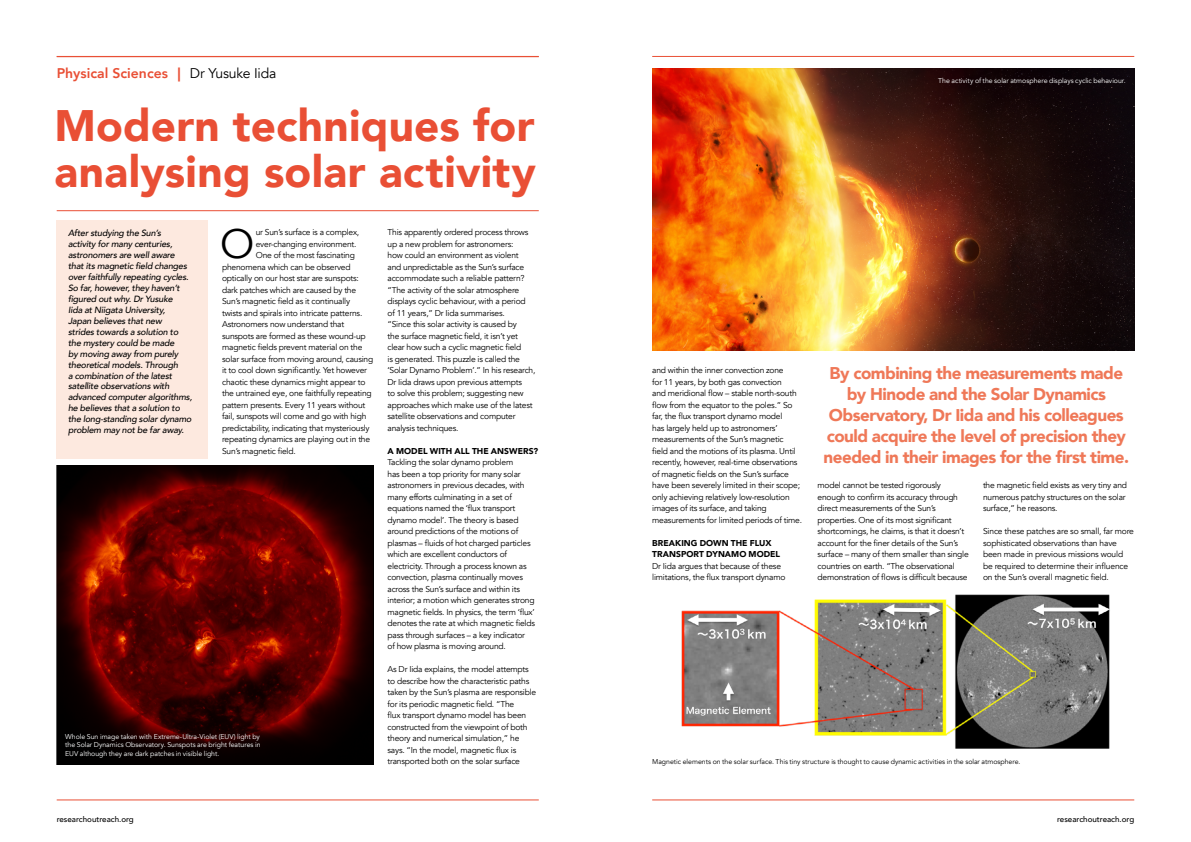
<style>
.page{position:relative;width:1191px;height:842px;background:#fff}
.page>*{position:absolute;margin:0;border:0;box-sizing:border-box;transform-origin:0 0}
.t1{font:900 44px/46px "Avenir";letter-spacing:.005em;color:#e94f35}
.t2{font:41px "Avenir";color:#000}
.t3{font:900 17px/21px "Avenir";letter-spacing:-.03em;color:#ef7858;text-align:center}
.t4{font:800 14px "Avenir";color:#e94f35}
.t5{font:italic 500 9px/11px "Avenir";letter-spacing:-.02em;color:#000}
.t6{font:8.5px/11.5px "Avenir";letter-spacing:-.025em;color:#000}
.t7{font:900 8.5px/11.5px "Avenir";letter-spacing:.005em;color:#000}
.t8{font:500 8px "Avenir";color:#000}
.t9{font:7px/8.5px "Avenir";letter-spacing:-.005em;color:#fff;text-align:justify}
.t10{font:7px "Avenir";letter-spacing:-.005em;color:#000}
.s1{font-weight:900}
.s2{font-weight:400;color:#000}
</style>
<div class="page">
<img style="left:652px;top:68px;width:482px;height:282px">
<hr style="left:57px;top:800px;width:482px;height:1px;background:#e94f35">
<hr style="left:652px;top:800px;width:482px;height:1px;background:#e94f35">
<hr style="left:652px;top:56px;width:482px;height:1px;background:#e94f35">
<div style="left:57px;top:220px;width:151px;height:239px;background:#fde9df"></div>
<hr style="left:57px;top:210px;width:482px;height:1px;background:#e94f35">
<hr style="left:57px;top:56px;width:482px;height:1px;background:#e94f35">
<img style="left:681px;top:594px;width:429px;height:154px">
<img style="left:57px;top:465px;width:317px;height:299px">
<h3 class="t4" style="left:57px;top:63px;width:221px">Physical Sciences <span class="s1">︱</span> <span class="s2">Dr Yusuke Iida</span></h3>
<h1 class="t1" style="left:55px;top:101px;width:483px">Modern techniques for analysing solar activity</h1>
<p class="t5" style="left:68px;top:227px;width:126px">After studying the Sun’s<br>activity for many centuries, astronomers are well aware that its magnetic field changes over faithfully repeating cycles.<br>So far, however, they haven’t figured out why. Dr Yusuke<br>Iida at Niigata University,<br>Japan believes that new<br>strides towards a solution to the mystery could be made<br>by moving away from purely theoretical models. Through<br>a combination of the latest satellite observations with advanced computer algorithms, he believes that a solution to the long-standing solar dynamo problem may not be far away.</p>
<h2 class="t2" style="left:220px;top:220px;width:36px">O</h2>
<p class="t6" style="left:256px;top:227px;width:105px">ur Sun’s surface is a complex,</p>
<p class="t6" style="left:387px;top:227px;width:149px">This apparently ordered process throws up a new problem for astronomers:<br>how could an environment as violent<br>and unpredictable as the Sun’s surface accommodate such a reliable pattern? “The activity of the solar atmosphere displays cyclic behaviour, with a period<br>of 11 years,” Dr Iida summarises.<br>“Since this solar activity is caused by<br>the surface magnetic field, it isn’t yet clear how such a cyclic magnetic field<br>is generated. This puzzle is called the ‘Solar Dynamo Problem’.” In his research, Dr Iida draws upon previous attempts<br>to solve this problem; suggesting new approaches which make use of the latest satellite observations and computer analysis techniques.</p>
<p class="t7" style="left:387px;top:445px;width:152px">A MODEL WITH ALL THE ANSWERS?</p>
<p class="t6" style="left:387px;top:457px;width:149px">Tackling the solar dynamo problem<br>has been a top priority for many solar astronomers in previous decades, with many efforts culminating in a set of equations named the ‘flux transport dynamo model’. The theory is based around predictions of the motions of plasmas – fluids of hot charged particles which are excellent conductors of electricity. Through a process known as convection, plasma continually moves across the Sun’s surface and within its interior; a motion which generates strong magnetic fields. In physics, the term ‘flux’ denotes the rate at which magnetic fields pass through surfaces – a key indicator<br>of how plasma is moving around.</p>
<p class="t6" style="left:387px;top:664px;width:150px">As Dr Iida explains, the model attempts to describe how the characteristic paths taken by the Sun’s plasma are responsible for its periodic magnetic field. “The<br>flux transport dynamo model has been constructed from the viewpoint of both theory and numerical simulation,” he says. “In the model, magnetic flux is transported both on the solar surface</p>
<p class="t6" style="left:256px;top:238px;width:102px">ever-changing environment.</p>
<p class="t6" style="left:256px;top:250px;width:101px">One of the most fascinating</p>
<p class="t6" style="left:222px;top:261px;width:130px">phenomena which can be observed</p>
<p class="t6" style="left:222px;top:273px;width:138px">optically on our host star are sunspots:</p>
<p class="t6" style="left:222px;top:284px;width:136px">dark patches which are caused by the</p>
<p class="t6" style="left:222px;top:296px;width:130px">Sun’s magnetic field as it continually</p>
<p class="t6" style="left:222px;top:307px;width:142px">twists and spirals into intricate patterns.</p>
<p class="t6" style="left:222px;top:319px;width:124px">Astronomers now understand that</p>
<p class="t6" style="left:222px;top:330px;width:145px">sunspots are formed as these wound-up</p>
<p class="t6" style="left:222px;top:342px;width:142px">magnetic fields prevent material on the</p>
<p class="t6" style="left:222px;top:353px;width:153px">solar surface from moving around, causing</p>
<p class="t6" style="left:222px;top:365px;width:146px">it to cool down significantly. Yet however</p>
<p class="t6" style="left:222px;top:376px;width:145px">chaotic these dynamics might appear to</p>
<p class="t6" style="left:222px;top:388px;width:151px">the untrained eye, one faithfully repeating</p>
<p class="t6" style="left:222px;top:399px;width:145px">pattern presents. Every 11 years without</p>
<p class="t6" style="left:222px;top:411px;width:146px">fail, sunspots will come and go with high</p>
<p class="t6" style="left:222px;top:422px;width:149px">predictability, indicating that mysteriously</p>
<p class="t6" style="left:222px;top:434px;width:150px">repeating dynamics are playing out in the</p>
<p class="t6" style="left:222px;top:445px;width:75px">Sun’s magnetic field.</p>
<p class="t9" style="left:65px;top:732px;width:197px">Whole Sun image taken with Extreme-Ultra-Violet (EUV) light by the Solar Dynamics Observatory. Sunspots are bright features in EUV although they are dark patches in visible light.</p>
<p class="t9" style="left:938px;top:77px;width:189px">The activity of the solar atmosphere displays cyclic behaviour.</p>
<p class="t6" style="left:652px;top:365px;width:151px">and within the inner convection zone<br>for 11 years, by both gas convection<br>and meridional flow – stable north-south flow from the equator to the poles.” So far, the flux transport dynamo model<br>has largely held up to astronomers’ measurements of the Sun’s magnetic<br>field and the motions of its plasma. Until recently, however, real-time observations of magnetic fields on the Sun’s surface have been severely limited in their scope; only achieving relatively low-resolution images of its surface, and taking measurements for limited periods of time.</p>
<p class="t7" style="left:652px;top:537px;width:129px">BREAKING DOWN THE FLUX<br>TRANSPORT DYNAMO MODEL</p>
<p class="t6" style="left:652px;top:560px;width:135px">Dr Iida argues that because of these limitations, the flux transport dynamo</p>
<h3 class="t3" style="left:823px;top:362px;width:307px">By combining the measurements made by Hinode and the Solar Dynamics Observatory, Dr Iida and his colleagues could acquire the level of precision they needed in their images for the first time.</h3>
<p class="t6" style="left:817px;top:480px;width:153px">model cannot be tested rigorously enough to confirm its accuracy through direct measurements of the Sun’s properties. One of its most significant shortcomings, he claims, is that it doesn’t account for the finer details of the Sun’s surface – many of them smaller than single countries on earth. “The observational demonstration of flows is difficult because</p>
<p class="t6" style="left:983px;top:480px;width:145px">the magnetic field exists as very tiny and numerous patchy structures on the solar surface,” he reasons.</p>
<p class="t6" style="left:983px;top:526px;width:152px">Since these patches are so small, far more sophisticated observations than have been made in previous missions would be required to determine their influence on the Sun’s overall magnetic field.</p>
<p class="t10" style="left:652px;top:758px;width:370px">Magnetic elements on the solar surface. This tiny structure is thought to cause dynamic activities in the solar atmosphere.</p>
<p class="t8" style="left:57px;top:812px;width:79px">researchoutreach.org</p>
<p class="t8" style="left:1057px;top:812px;width:79px">researchoutreach.org</p>
</div>
